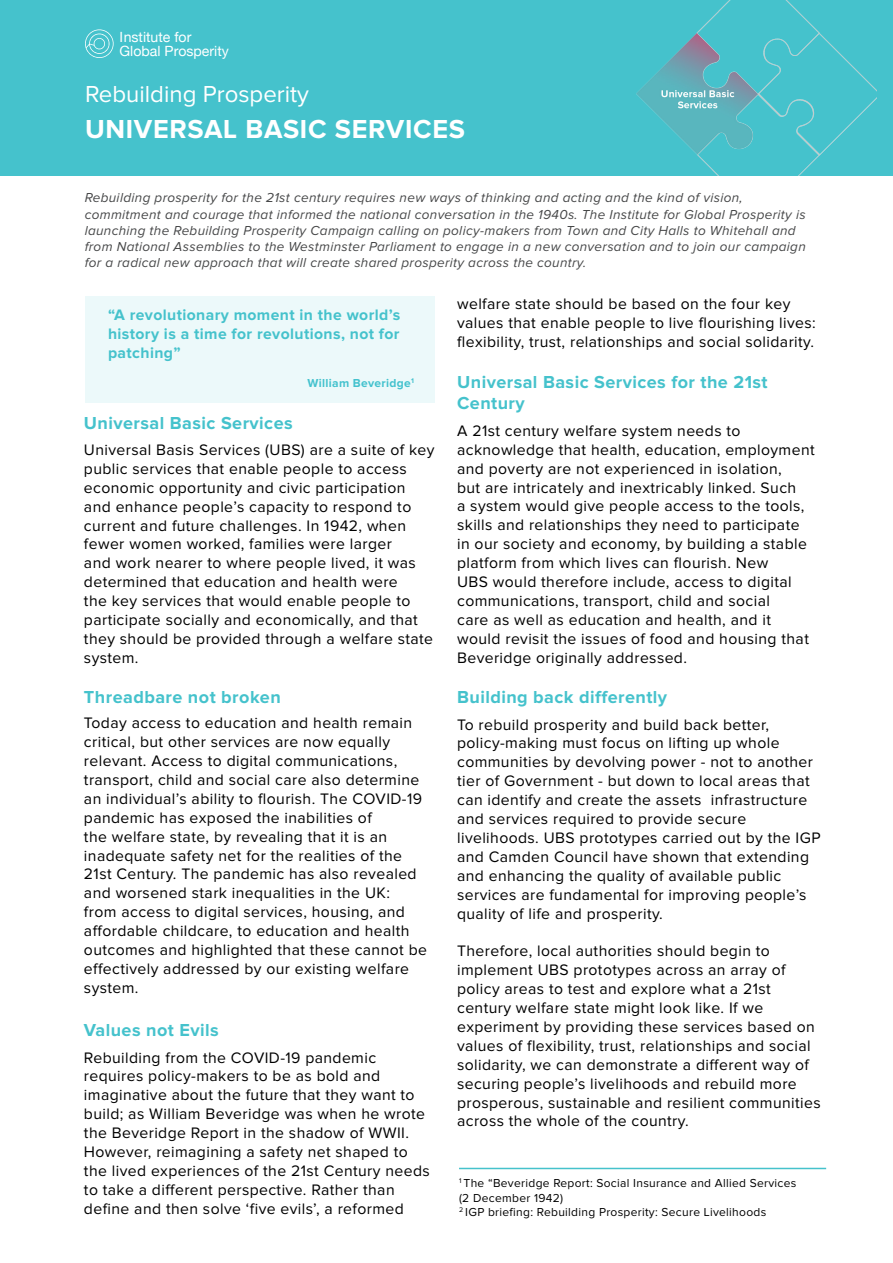
<style>
.page{position:relative;width:893px;height:1263px;background:#fff}
.page>*{position:absolute;margin:0;border:0;box-sizing:border-box;transform-origin:0 0}
.t1{font:700 27px "Proxima Nova";letter-spacing:.025em;color:#fff}
.t2{font:24px "Proxima Nova";color:#fff}
.t3{font:700 18px/21.6px "Proxima Nova";letter-spacing:.025em;color:#45c2cc}
.t4{font:15.75px/18.9px "Proxima Nova";letter-spacing:.025em;color:#000}
.t5{font:700 15.75px/18.9px "Proxima Nova";letter-spacing:.025em;color:#45c2cc;text-align:justify}
.t6{font:14.1px/14.1px "Helvetica Neue";color:#fff}
.t7{font:italic 13.5px/16.2px "Proxima Nova";letter-spacing:.025em;color:#464748}
.t8{font:12px/14.4px "Proxima Nova";letter-spacing:.025em;color:#000}
.t9{font:700 12px "Proxima Nova";letter-spacing:.025em;color:#44c2ce}
</style>
<div class="page">
<div style="left:85px;top:296px;width:349px;height:107px;background:#ecf9fa"></div>
<div style="left:0;top:0;width:893px;height:176px;background:#45c2cc"></div>
<img style="left:637px;top:0;width:240px;height:176px">
<svg style="left:85px;top:29px;width:29px;height:29px"></svg>
<hr style="left:459px;top:1168px;width:367px;height:1px;background:#45c2cc">
<p class="t6" style="left:120px;top:29px;width:111px">Institute for<br>Global Prosperity</p>
<h2 class="t2" style="left:85px;top:80px;width:225px">Rebuilding Prosperity</h2>
<h1 class="t1" style="left:85px;top:113px;width:381px">UNIVERSAL BASIC SERVICES</h1>
<p class="t7" style="left:85px;top:190px;width:723px">Rebuilding prosperity for the 21st century requires new ways of thinking and acting and the kind of vision, commitment and courage that informed the national conversation in the 1940s. The Institute for Global Prosperity is launching the Rebuilding Prosperity Campaign calling on policy-makers from Town and City Halls to Whitehall and from National Assemblies to the Westminster Parliament to engage in a new conversation and to join our campaign for a radical new approach that will create shared prosperity across the country.</p>
<p class="t5" style="left:108px;top:306px;width:294px">“A revolutionary moment in the world’s history is a time for revolutions, not for patching”</p>
<p class="t9" style="left:308px;top:376px;width:108px">William Beveridge<sup>1</sup></p>
<p class="t3" style="left:84px;top:412px;width:210px">Universal Basic Services</p>
<p class="t4" style="left:84px;top:441px;width:352px">Universal Basis Services (UBS) are a suite of key public services that enable people to access economic opportunity and civic participation and enhance people’s capacity to respond to current and future challenges. In 1942, when fewer women worked, families were larger<br>and work nearer to where people lived, it was determined that education and health were<br>the key services that would enable people to participate socially and economically, and that they should be provided through a welfare state system.</p>
<p class="t3" style="left:84px;top:687px;width:198px">Threadbare not broken</p>
<p class="t4" style="left:84px;top:714px;width:345px">Today access to education and health remain critical, but other services are now equally relevant. Access to digital communications, transport, child and social care also determine an individual’s ability to flourish. The COVID-19 pandemic has exposed the inabilities of<br>the welfare state, by revealing that it is an inadequate safety net for the realities of the 21st Century. The pandemic has also revealed and worsened stark inequalities in the UK:<br>from access to digital services, housing, and affordable childcare, to education and health outcomes and highlighted that these cannot be effectively addressed by our existing welfare system.</p>
<p class="t3" style="left:84px;top:1020px;width:136px">Values not Evils</p>
<p class="t4" style="left:84px;top:1048px;width:347px">Rebuilding from the COVID-19 pandemic requires policy-makers to be as bold and imaginative about the future that they want to build; as William Beveridge was when he wrote the Beveridge Report in the shadow of WWII.<br>However, reimagining a safety net shaped to the lived experiences of the 21st Century needs to take a different perspective. Rather than define and then solve ‘five evils’, a reformed</p>
<p class="t4" style="left:457px;top:295px;width:360px">welfare state should be based on the four key values that enable people to live flourishing lives: flexibility, trust, relationships and social solidarity.</p>
<p class="t3" style="left:457px;top:371px;width:312px">Universal Basic Services for the 21st<br>Century</p>
<p class="t4" style="left:457px;top:421px;width:359px">A 21st century welfare system needs to acknowledge that health, education, employment and poverty are not experienced in isolation,<br>but are intricately and inextricably linked. Such<br>a system would give people access to the tools, skills and relationships they need to participate in our society and economy, by building a stable platform from which lives can flourish. New<br>UBS would therefore include, access to digital communications, transport, child and social<br>care as well as education and health, and it would revisit the issues of food and housing that Beveridge originally addressed.</p>
<p class="t3" style="left:457px;top:687px;width:212px">Building back differently</p>
<p class="t4" style="left:457px;top:715px;width:365px">To rebuild prosperity and build back better, policy-making must focus on lifting up whole communities by devolving power - not to another tier of Government - but down to local areas that can identify and create the assets infrastructure and services required to provide secure livelihoods. UBS prototypes carried out by the IGP and Camden Council have shown that extending and enhancing the quality of available public services are fundamental for improving people’s quality of life and prosperity.</p>
<p class="t4" style="left:457px;top:942px;width:365px">Therefore, local authorities should begin to implement UBS prototypes across an array of policy areas to test and explore what a 21st century welfare state might look like. If we experiment by providing these services based on values of flexibility, trust, relationships and social solidarity, we can demonstrate a different way of securing people’s livelihoods and rebuild more prosperous, sustainable and resilient communities across the whole of the country.</p>
<p class="t8" style="left:459px;top:1176px;width:339px"><sup>1</sup> The “Beveridge Report: Social Insurance and Allied Services (2 December 1942)<br><sup>2</sup> IGP briefing: Rebuilding Prosperity: Secure Livelihoods</p>
</div>
